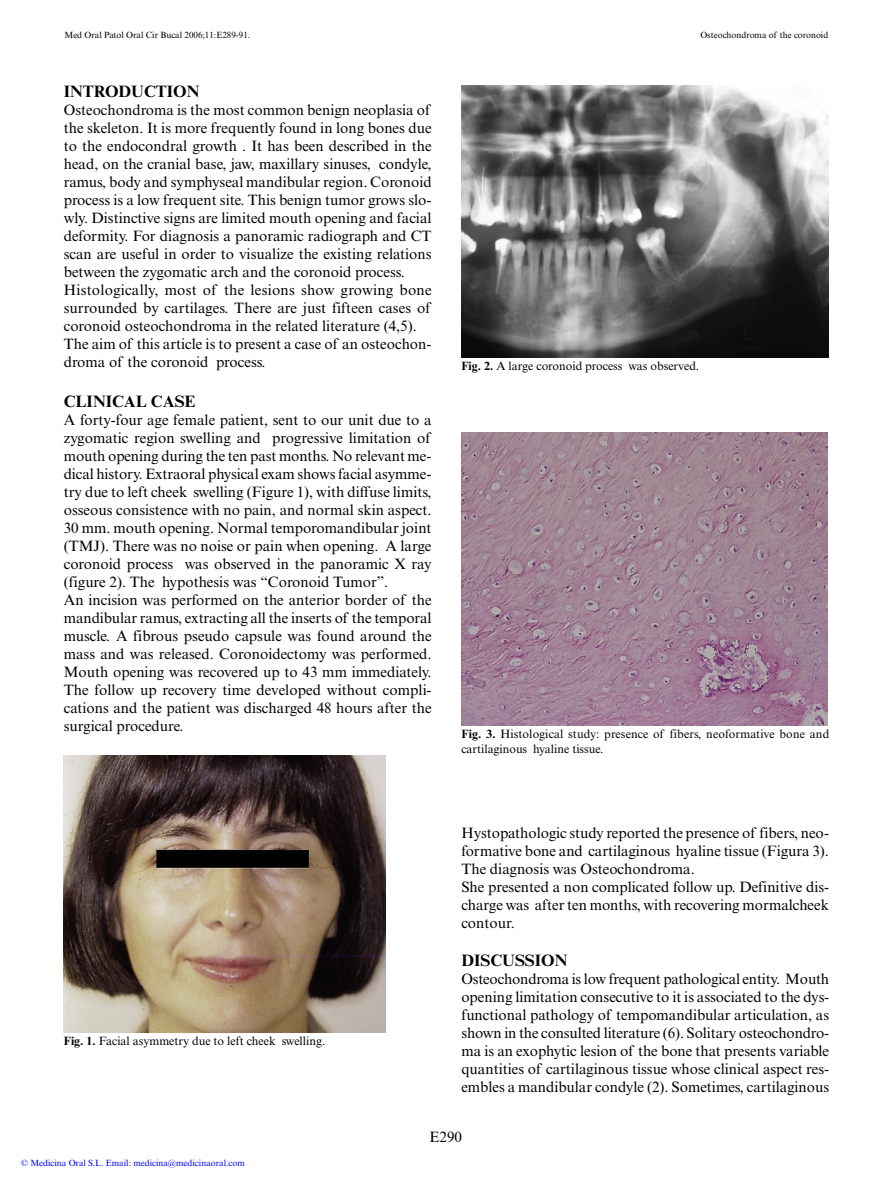
<style>
.page{position:relative;width:893px;height:1191px;background:#fff}
.page>*{position:absolute;margin:0;border:0;box-sizing:border-box;transform-origin:0 0}
._01__Apartados{font:700 16.5px "Times New Roman MT Std";color:#000}
._06__Texto_10_justificado{font:15px/18px "Times New Roman MT Std";color:#000;text-align:justify}
._08__Pie_tabla_y_figura_español{font:12px/14.4px "Times New Roman MT Std";color:#000}
.t1{font:9px "Times New Roman MT Std";color:#000}
._06__Texto_10_justificado-2{font:9px "Times New Roman MT Std";color:#00f}
.s1{font-weight:700}
</style>
<div class="page">
<img style="left:461px;top:85px;width:368px;height:272px">
<img style="left:64px;top:756px;width:322px;height:276px">
<img style="left:461px;top:432px;width:367px;height:293px">
<p class="t1" style="left:64px;top:30px;width:187px">Med Oral Patol Oral Cir Bucal 2006;11:E289-91.</p>
<p class="t1" style="left:700px;top:30px;width:129px">Osteochondroma of the coronoid</p>
<p class="_01__Apartados" style="left:64px;top:81px;width:137px">INTRODUCTION</p>
<p class="_06__Texto_10_justificado" style="left:64px;top:101px;width:370px">Osteochondroma is the most common benign neoplasia of the skeleton. It is more frequently found in long bones due to the endocondral growth . It has been described in the head, on the cranial base, jaw, maxillary sinuses, condyle, ramus, body and symphyseal mandibular region. Coronoid process is a low frequent site. This benign tumor grows slo&shy;wly. Distinctive signs are limited mouth opening and facial deformity. For diagnosis a panoramic radiograph and CT scan are useful in order to visualize the existing relations between the zygomatic arch and the coronoid process.</p>
<p class="_06__Texto_10_justificado" style="left:64px;top:281px;width:369px">Histologically, most of the lesions show growing bone surrounded by cartilages. There are just fifteen cases of coronoid osteochondroma in the related literature (4,5).</p>
<p class="_06__Texto_10_justificado" style="left:64px;top:335px;width:369px">The aim of this article is to present a case of an osteochon&shy;droma of the coronoid process.</p>
<p class="_01__Apartados" style="left:64px;top:391px;width:133px">CLINICAL CASE</p>
<p class="_06__Texto_10_justificado" style="left:64px;top:410px;width:369px">A forty-four age female patient, sent to our unit due to a zygomatic region swelling and progressive limitation of mouth opening during the ten past months. No relevant me&shy;dical history. Extraoral physical exam shows facial asymme&shy;try due to left cheek swelling (Figure 1), with diffuse limits, osseous consistence with no pain, and normal skin aspect.<br>30 mm. mouth opening. Normal temporomandibular joint (TMJ). There was no noise or pain when opening. A large coronoid process was observed in the panoramic X ray (figure 2). The hypothesis was “Coronoid Tumor”.</p>
<p class="_06__Texto_10_justificado" style="left:64px;top:590px;width:369px">An incision was performed on the anterior border of the mandibular ramus, extracting all the inserts of the temporal muscle. A fibrous pseudo capsule was found around the mass and was released. Coronoidectomy was performed.<br>Mouth opening was recovered up to 43 mm immediately.<br>The follow up recovery time developed without compli&shy;cations and the patient was discharged 48 hours after the surgical procedure.</p>
<p class="_08__Pie_tabla_y_figura_español" style="left:64px;top:1034px;width:263px"><span class="s1">Fig. 1.</span> Facial asymmetry due to left cheek swelling.</p>
<p class="_08__Pie_tabla_y_figura_español" style="left:461px;top:359px;width:239px"><span class="s1">Fig. 2.</span> A large coronoid process was observed.</p>
<p class="_08__Pie_tabla_y_figura_español" style="left:461px;top:727px;width:369px"><span class="s1">Fig. 3.</span> Histological study: presence of fibers, neoformative bone and cartilaginous hyaline tissue.</p>
<p class="_06__Texto_10_justificado" style="left:461px;top:823px;width:369px">Hystopathologic study reported the presence of fibers, neo&shy;formative bone and cartilaginous hyaline tissue (Figura 3).<br>The diagnosis was Osteochondroma.</p>
<p class="_06__Texto_10_justificado" style="left:461px;top:877px;width:369px">She presented a non complicated follow up. Definitive dis&shy;charge was after ten months, with recovering mormalcheek contour.</p>
<p class="_01__Apartados" style="left:461px;top:949px;width:108px">DISCUSSION</p>
<p class="_06__Texto_10_justificado" style="left:461px;top:969px;width:369px">Osteochondroma is low frequent pathological entity. Mouth opening limitation consecutive to it is associated to the dys&shy;functional pathology of tempomandibular articulation, as shown in the consulted literature (6). Solitary osteochondro&shy;ma is an exophytic lesion of the bone that presents variable quantities of cartilaginous tissue whose clinical aspect res&shy;embles a mandibular condyle (2). Sometimes, cartilaginous</p>
<p class="_06__Texto_10_justificado-2" style="left:21px;top:1157px;width:225px">© Medicina Oral S.L. Email: medicina@medicinaoral.com</p>
<p class="_06__Texto_10_justificado" style="left:430px;top:1127px;width:34px">E290</p>
</div>
